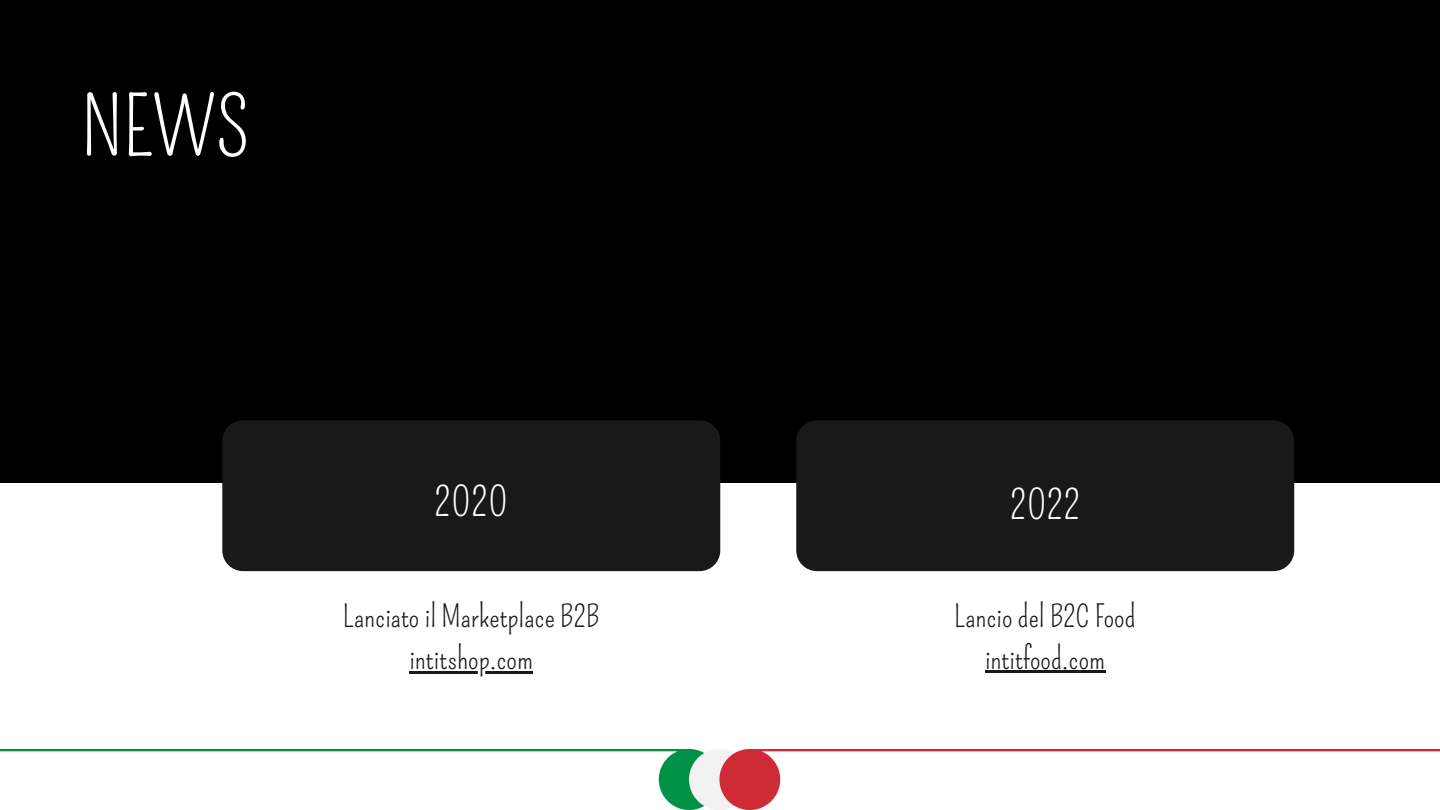
<style>
.page{position:relative;width:1440px;height:810px;background:#fff}
.page>*{position:absolute;margin:0;border:0;box-sizing:border-box;transform-origin:0 0}
.t1{font:80px "Pompiere";color:#fff}
.t2{font:40px "Pompiere";color:#fff}
.t3{font:30px/42px "Pompiere";color:#191919;text-align:center}
</style>
<div class="page">
<div style="left:0;top:0;width:1440px;height:482px;background:#000"></div>
<hr style="left:409px;top:671px;width:124px;height:3px;background:#191919">
<div style="left:222px;top:420px;width:498px;height:151px;background:#191919;border-radius:21px"></div>
<hr style="left:985px;top:670px;width:120px;height:3px;background:#191919">
<div style="left:796px;top:420px;width:498px;height:151px;background:#191919;border-radius:21px"></div>
<img style="left:0;top:749px;width:1440px;height:61px">
<h1 class="t1" style="left:81px;top:81px;width:171px">NEWS</h1>
<h2 class="t2" style="left:434px;top:479px;width:75px">2020</h2>
<p class="t3" style="left:343px;top:596px;width:258px">Lanciato il Marketplace B2B intitshop.com</p>
<h2 class="t2" style="left:1010px;top:482px;width:72px">2022</h2>
<p class="t3" style="left:954px;top:596px;width:183px">Lancio del B2C Food intitfood.com</p>
</div>
